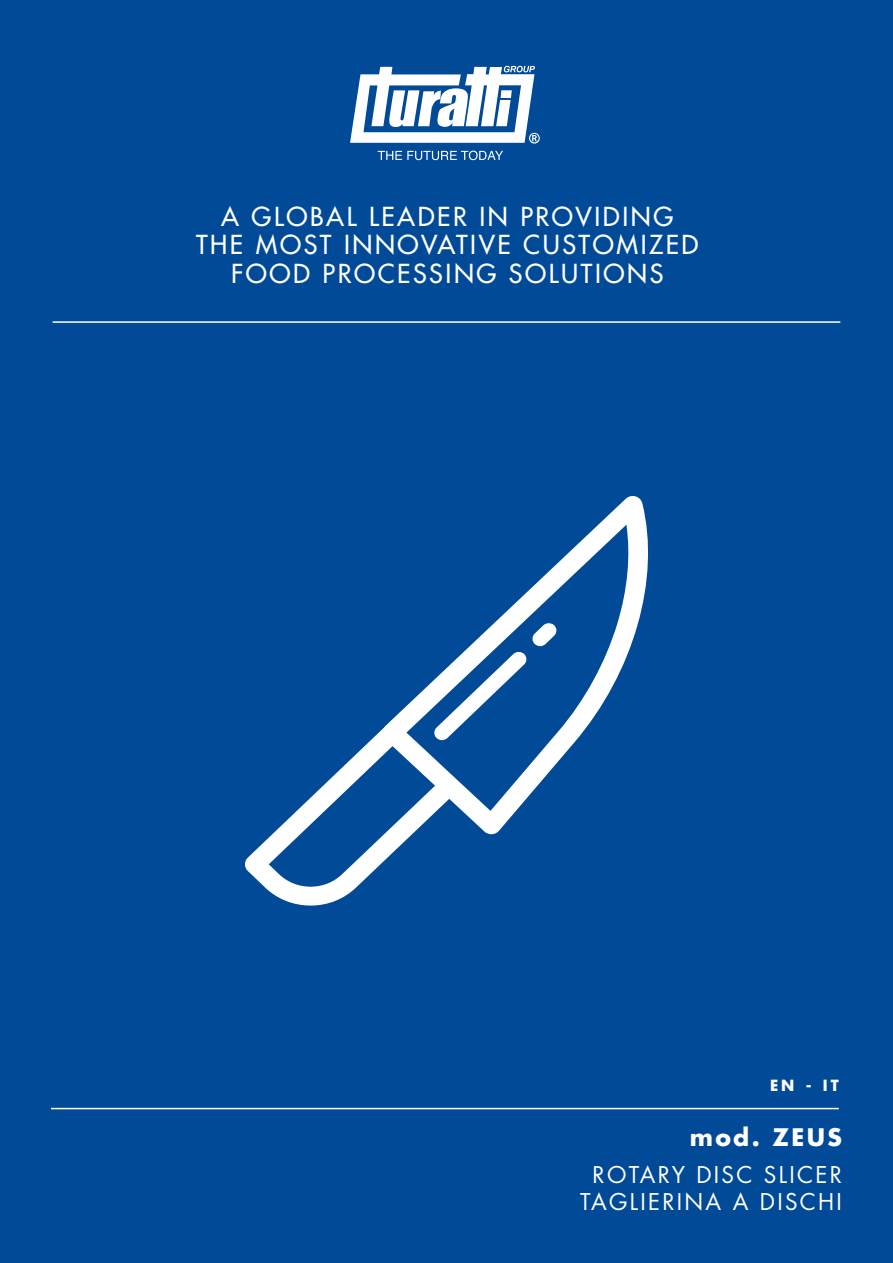
<style>
.page{position:relative;width:893px;height:1263px;background:#004a98}
.page>*{position:absolute;margin:0;border:0;box-sizing:border-box;transform-origin:0 0}
.t1{font:500 25.5px/28.5px "Futura Std";letter-spacing:.1em;color:#fff;text-align:center}
.t2{font:700 23.55px "Futura Std";letter-spacing:.1em;color:#fff}
.t3{font:22.5px "Futura Std";letter-spacing:.1em;color:#fff}
.t4{font:700 15px "Futura Std";color:#fff}
</style>
<div class="page">
<hr style="left:53px;top:321px;width:787px;height:2px;background:#fff">
<hr style="left:51px;top:1108px;width:788px;height:1px;background:#fff">
<svg style="left:378px;top:151px;width:125px;height:9px"></svg>
<svg style="left:350px;top:66px;width:190px;height:78px"></svg>
<svg style="left:245px;top:496px;width:404px;height:409px"></svg>
<p class="t1" style="left:196px;top:202px;width:504px">A GLOBAL LEADER IN PROVIDING<br>THE MOST INNOVATIVE CUSTOMIZED<br>FOOD PROCESSING SOLUTIONS</p>
<p class="t4" style="left:770px;top:1075px;width:43px">EN -</p>
<p class="t4" style="left:823px;top:1075px;width:17px">IT</p>
<p class="t2" style="left:690px;top:1122px;width:154px">mod. ZEUS</p>
<p class="t3" style="left:593px;top:1161px;width:251px">ROTARY DISC SLICER</p>
<p class="t3" style="left:580px;top:1188px;width:263px">TAGLIERINA A DISCHI</p>
</div>
